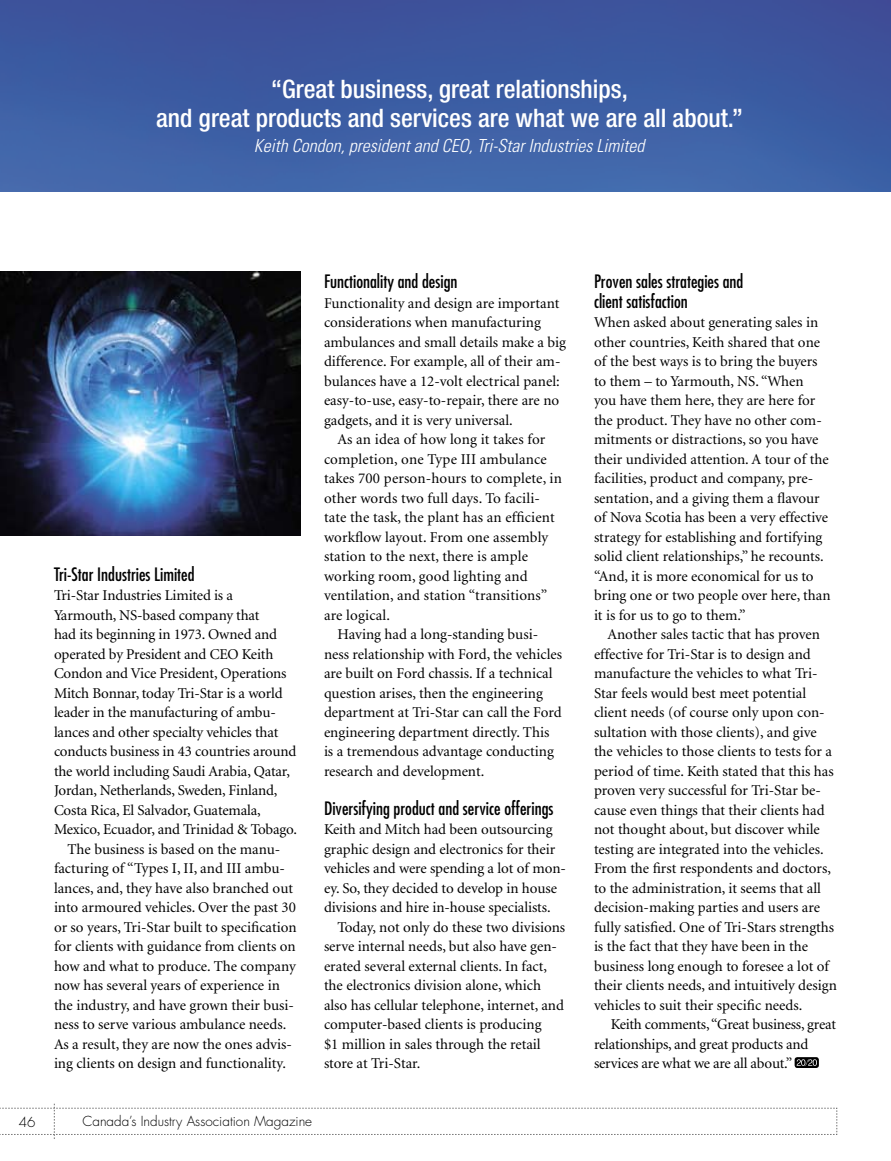
<style>
.page{position:relative;width:891px;height:1161px;background:#fff}
.page>*{position:absolute;margin:0;border:0;box-sizing:border-box;transform-origin:0 0}
.t1{font:500 condensed 25.5px/28.5px "Helvetica Neue";color:#fff;text-align:center}
.t2{font:condensed 18px/19.5px "Futura";color:#000}
.t3{font:italic 300 condensed 18px "Univers";color:#fff}
.t4{font:15px/19.5px "Minion";color:#000}
.t5{font:300 13.5px "Futura";color:#000}
</style>
<div class="page">
<svg style="left:0;top:1104px;width:838px;height:35px"></svg>
<div style="left:795px;top:1057px;width:24px;height:11px;background:#000;border-radius:3px"></div>
<svg style="left:797px;top:1059px;width:20px;height:7px"></svg>
<img style="left:0;top:0;width:891px;height:192px">
<img style="left:0;top:272px;width:300px;height:264px">
<h1 class="t1" style="left:156px;top:75px;width:588px">“Great business, great relationships,<br>and great products and services are what we are all about.”</h1>
<p class="t3" style="left:254px;top:134px;width:392px">Keith Condon, president and CEO, Tri-Star Industries Limited</p>
<p class="t2" style="left:54px;top:564px;width:142px">Tri-Star Industries Limited</p>
<p class="t4" style="left:54px;top:586px;width:180px">Tri-Star Industries Limited is a</p>
<p class="t4" style="left:54px;top:606px;width:207px">Yarmouth, NS-based company that</p>
<p class="t4" style="left:54px;top:625px;width:225px">had its beginning in 1973. Owned and</p>
<p class="t4" style="left:54px;top:645px;width:221px">operated by President and CEO Keith</p>
<p class="t4" style="left:54px;top:664px;width:234px">Condon and Vice President, Operations</p>
<p class="t4" style="left:54px;top:684px;width:230px">Mitch Bonnar, today Tri-Star is a world</p>
<p class="t4" style="left:54px;top:703px;width:223px">leader in the manufacturing of ambu-</p>
<p class="t4" style="left:54px;top:723px;width:226px">lances and other specialty vehicles that</p>
<p class="t4" style="left:54px;top:742px;width:244px">conducts business in 43 countries around</p>
<p class="t4" style="left:54px;top:762px;width:238px">the world including Saudi Arabia, Qatar,</p>
<p class="t4" style="left:54px;top:781px;width:225px">Jordan, Netherlands, Sweden, Finland,</p>
<p class="t4" style="left:54px;top:801px;width:208px">Costa Rica, El Salvador, Guatemala,</p>
<p class="t4" style="left:54px;top:820px;width:245px">Mexico, Ecuador, and Trinidad &amp; Tobago.</p>
<p class="t4" style="left:68px;top:840px;width:214px">The business is based on the manu-</p>
<p class="t4" style="left:54px;top:859px;width:233px">facturing of “Types I, II, and III ambu-</p>
<p class="t4" style="left:54px;top:879px;width:241px">lances, and, they have also branched out</p>
<p class="t4" style="left:54px;top:898px;width:243px">into armoured vehicles. Over the past 30</p>
<p class="t4" style="left:54px;top:918px;width:244px">or so years, Tri-Star built to specification</p>
<p class="t4" style="left:54px;top:937px;width:243px">for clients with guidance from clients on</p>
<p class="t4" style="left:54px;top:957px;width:243px">how and what to produce. The company</p>
<p class="t4" style="left:54px;top:976px;width:227px">now has several years of experience in</p>
<p class="t4" style="left:54px;top:996px;width:241px">the industry, and have grown their busi-</p>
<p class="t4" style="left:54px;top:1015px;width:234px">ness to serve various ambulance needs.</p>
<p class="t4" style="left:54px;top:1035px;width:240px">As a result, they are now the ones advis-</p>
<p class="t4" style="left:54px;top:1054px;width:233px">ing clients on design and functionality.</p>
<p class="t2" style="left:324px;top:271px;width:135px">Functionality and design</p>
<p class="t4" style="left:324px;top:294px;width:243px">Functionality and design are important considerations when manufacturing ambulances and small details make a big difference. For example, all of their am&shy;bulances have a 12-volt electrical panel: easy-to-use, easy-to-repair, there are no gadgets, and it is very universal.</p>
<p class="t4" style="left:338px;top:430px;width:209px">As an idea of how long it takes for</p>
<p class="t4" style="left:324px;top:450px;width:224px">completion, one Type III ambulance</p>
<p class="t4" style="left:324px;top:469px;width:239px">takes 700 person-hours to complete, in</p>
<p class="t4" style="left:324px;top:489px;width:217px">other words two full days. To facili-</p>
<p class="t4" style="left:324px;top:508px;width:232px">tate the task, the plant has an efficient</p>
<p class="t4" style="left:324px;top:528px;width:226px">workflow layout. From one assembly</p>
<p class="t4" style="left:324px;top:547px;width:205px">station to the next, there is ample</p>
<p class="t4" style="left:324px;top:567px;width:205px">working room, good lighting and</p>
<p class="t4" style="left:324px;top:586px;width:225px">ventilation, and station “transitions”</p>
<p class="t4" style="left:324px;top:606px;width:67px">are logical.</p>
<p class="t4" style="left:338px;top:625px;width:202px">Having had a long-standing busi-</p>
<p class="t4" style="left:324px;top:645px;width:240px">ness relationship with Ford, the vehicles</p>
<p class="t4" style="left:324px;top:664px;width:230px">are built on Ford chassis. If a technical</p>
<p class="t4" style="left:324px;top:684px;width:220px">question arises, then the engineering</p>
<p class="t4" style="left:324px;top:703px;width:239px">department at Tri-Star can call the Ford</p>
<p class="t4" style="left:324px;top:723px;width:227px">engineering department directly. This</p>
<p class="t4" style="left:324px;top:742px;width:232px">is a tremendous advantage conducting</p>
<p class="t4" style="left:324px;top:762px;width:162px">research and development.</p>
<p class="t2" style="left:324px;top:798px;width:231px">Diversifying product and service offerings</p>
<p class="t4" style="left:324px;top:820px;width:244px">Keith and Mitch had been outsourcing graphic design and electronics for their vehicles and were spending a lot of mon&shy;ey. So, they decided to develop in house divisions and hire in-house specialists.</p>
<p class="t4" style="left:324px;top:918px;width:243px;text-indent:14px">Today, not only do these two divisions serve internal needs, but also have gen&shy;erated several external clients. In fact, the electronics division alone, which also has cellular telephone, internet, and computer-based clients is producing<br>$1 million in sales through the retail store at Tri-Star.</p>
<p class="t5" style="left:19px;top:1113px;width:17px">46</p>
<p class="t5" style="left:82px;top:1113px;width:231px">Canada’s Industry Association Magazine</p>
<p class="t2" style="left:594px;top:271px;width:151px">Proven sales strategies and client satisfaction</p>
<p class="t4" style="left:594px;top:313px;width:238px">When asked about generating sales in other countries, Keith shared that one of the best ways is to bring the buyers to them – to Yarmouth, NS. “When<br>you have them here, they are here for the product. They have no other com&shy;mitments or distractions, so you have their undivided attention. A tour of the facilities, product and company, pre&shy;sentation, and a giving them a flavour of Nova Scotia has been a very effective strategy for establishing and fortifying solid client relationships,” he recounts. “And, it is more economical for us to bring one or two people over here, than it is for us to go to them.”</p>
<p class="t4" style="left:594px;top:625px;width:245px;text-indent:14px">Another sales tactic that has proven effective for Tri-Star is to design and manufacture the vehicles to what Tri-Star feels would best meet potential client needs (of course only upon con&shy;sultation with those clients), and give the vehicles to those clients to tests for a period of time. Keith stated that this has proven very successful for Tri-Star be&shy;cause even things that their clients had not thought about, but discover while testing are integrated into the vehicles.<br>From the first respondents and doctors, to the administration, it seems that all decision-making parties and users are fully satisfied. One of Tri-Stars strengths is the fact that they have been in the business long enough to foresee a lot of their clients needs, and intuitively design vehicles to suit their specific needs.</p>
<p class="t4" style="left:594px;top:1015px;width:244px;text-indent:17px">Keith comments, “Great business, great relationships, and great products and services are what we are all about.”</p>
</div>
